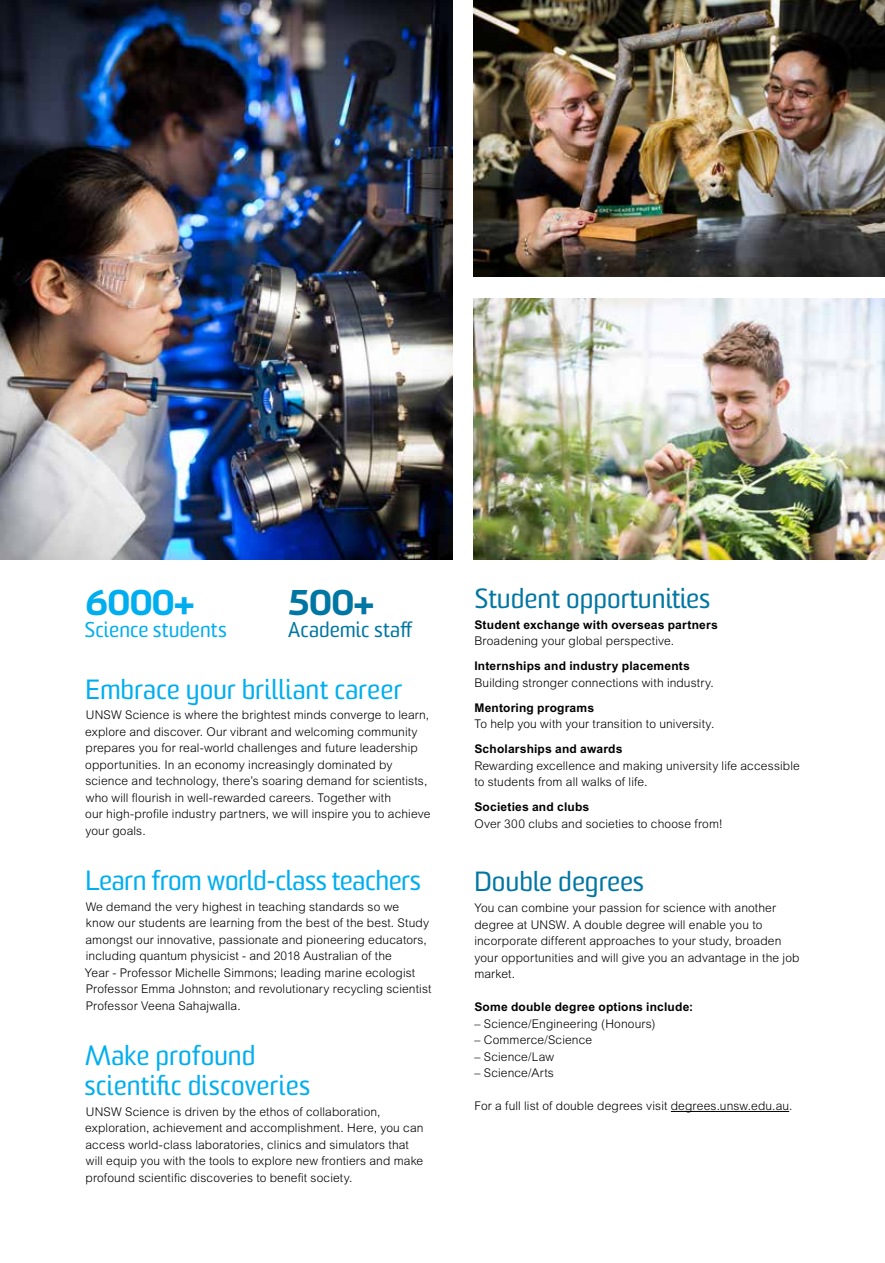
<style>
.page{position:relative;width:885px;height:1263px;background:#fff}
.page>*{position:absolute;margin:0;border:0;box-sizing:border-box;transform-origin:0 0}
.t1{font:900 34.8px "Sommet";color:#00aeef}
.t2{font:900 34.8px "Sommet";color:#0076a3}
.t3{font:27px/30px "Sommet";letter-spacing:-.005em;color:#00aeef}
.t4{font:27px "Sommet";color:#0076a3}
.t5{font:20.85px "Sommet";letter-spacing:.005em;color:#00aeef}
.t6{font:20.85px "Sommet";letter-spacing:.005em;color:#0076a3}
.t7{font:300 12px/16.5px "Arial MT Std";letter-spacing:.01em;color:#000}
.t8{font:700 12px "Arial MT Std";letter-spacing:.015em;color:#000}
</style>
<div class="page">
<hr style="left:670px;top:1111px;width:119px;height:1px;background:#000">
<img style="left:0;top:0;width:452px;height:560px">
<img style="left:473px;top:299px;width:411px;height:260px">
<img style="left:473px;top:0;width:411px;height:277px">
<h1 class="t1" style="left:86px;top:580px;width:109px">6000+</h1>
<h3 class="t5" style="left:84px;top:617px;width:144px">Science students</h3>
<h1 class="t2" style="left:288px;top:580px;width:87px">500+</h1>
<h3 class="t6" style="left:288px;top:617px;width:126px">Academic staff</h3>
<h2 class="t3" style="left:85px;top:676px;width:318px">Embrace your brilliant career</h2>
<p class="t7" style="left:85px;top:707px;width:346px">UNSW Science is where the brightest minds converge to learn, explore and discover. Our vibrant and welcoming community prepares you for real-world challenges and future leadership opportunities. In an economy increasingly dominated by science and technology, there’s soaring demand for scientists, who will flourish in well-rewarded careers. Together with<br>our high-profile industry partners, we will inspire you to achieve your goals.</p>
<h2 class="t3" style="left:85px;top:867px;width:336px">Learn from world-class teachers</h2>
<p class="t7" style="left:85px;top:898px;width:348px">We demand the very highest in teaching standards so we<br>know our students are learning from the best of the best. Study amongst our innovative, passionate and pioneering educators, including quantum physicist - and 2018 Australian of the<br>Year - Professor Michelle Simmons; leading marine ecologist Professor Emma Johnston; and revolutionary recycling scientist Professor Veena Sahajwalla.</p>
<h2 class="t3" style="left:85px;top:1042px;width:226px">Make profound scientific discoveries</h2>
<p class="t7" style="left:85px;top:1103px;width:340px">UNSW Science is driven by the ethos of collaboration, exploration, achievement and accomplishment. Here, you can access world-class laboratories, clinics and simulators that will equip you with the tools to explore new frontiers and make profound scientific discoveries to benefit society.</p>
<h2 class="t4" style="left:474px;top:582px;width:237px">Student opportunities</h2>
<p class="t8" style="left:474px;top:618px;width:245px">Student exchange with overseas partners</p>
<p class="t7" style="left:474px;top:633px;width:201px">Broadening your global perspective.</p>
<p class="t8" style="left:474px;top:659px;width:217px">Internships and industry placements</p>
<p class="t7" style="left:474px;top:674px;width:241px">Building stronger connections with industry.</p>
<p class="t8" style="left:474px;top:701px;width:121px">Mentoring programs</p>
<p class="t7" style="left:474px;top:716px;width:241px">To help you with your transition to university.</p>
<p class="t8" style="left:474px;top:742px;width:149px">Scholarships and awards</p>
<p class="t7" style="left:474px;top:757px;width:327px">Rewarding excellence and making university life accessible to students from all walks of life.</p>
<p class="t8" style="left:474px;top:800px;width:116px">Societies and clubs</p>
<p class="t7" style="left:474px;top:815px;width:250px">Over 300 clubs and societies to choose from!</p>
<h2 class="t4" style="left:474px;top:865px;width:171px">Double degrees</h2>
<p class="t7" style="left:474px;top:900px;width:326px">You can combine your passion for science with another degree at UNSW. A double degree will enable you to incorporate different approaches to your study, broaden your opportunities and will give you an advantage in the job market.</p>
<p class="t8" style="left:474px;top:1000px;width:220px">Some double degree options include:</p>
<p class="t7" style="left:474px;top:1015px;width:182px">– Science/Engineering (Honours)</p>
<p class="t7" style="left:474px;top:1032px;width:119px">– Commerce/Science</p>
<p class="t7" style="left:474px;top:1048px;width:81px">– Science/Law</p>
<p class="t7" style="left:474px;top:1065px;width:81px">– Science/Arts</p>
<p class="t7" style="left:474px;top:1098px;width:319px">For a full list of double degrees visit degrees.unsw.edu.au.</p>
</div>
